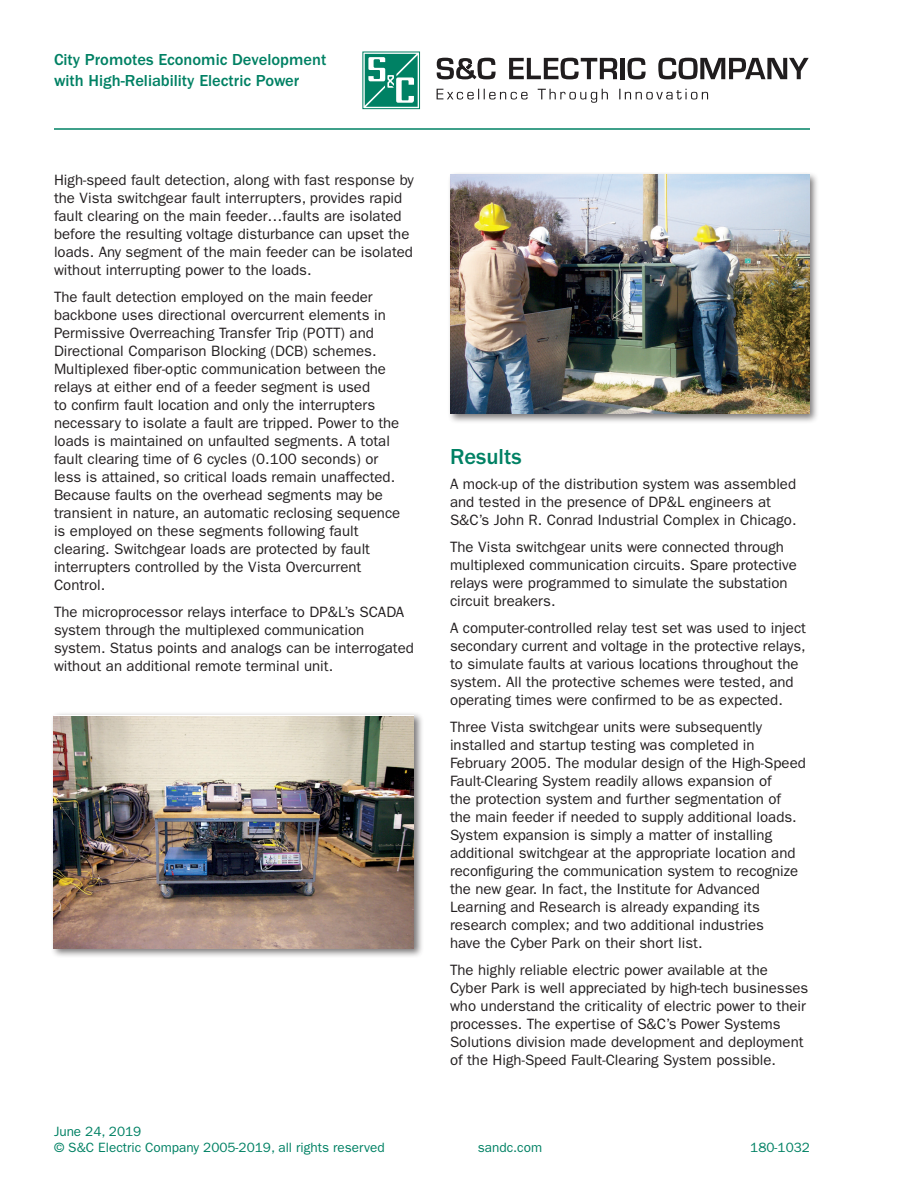
<style>
.page{position:relative;width:918px;height:1188px;background:#fff}
.page>*{position:absolute;margin:0;border:0;box-sizing:border-box;transform-origin:0 0}
.Subheads-Challenge-S{font:500 22.5px "ITC Franklin Gothic Std";color:#008164}
.Page_2_Small_Page_He{font:500 16.5px/21px "ITC Franklin Gothic Std";color:#008164}
.Body{font:15px/18px "ITC Franklin Gothic Std";color:#231f20}
.Master_Page_Footer{font:13.5px/16.5px "ITC Franklin Gothic Std";color:#008164}
</style>
<div class="page">
<hr style="left:54px;top:128px;width:756px;height:2px;background:#008164">
<svg style="left:437px;top:58px;width:59px;height:21px"></svg>
<svg style="left:509px;top:58px;width:108px;height:21px"></svg>
<div style="left:620px;top:58px;width:5px;height:21px;background:#201d1e"></div>
<svg style="left:628px;top:58px;width:18px;height:21px"></svg>
<svg style="left:658px;top:58px;width:151px;height:21px"></svg>
<svg style="left:437px;top:89px;width:271px;height:14px"></svg>
<div style="left:363px;top:52px;width:57px;height:57px;border:1px solid #008164"></div>
<svg style="left:365px;top:54px;width:53px;height:53px"></svg>
<div style="left:51px;top:711px;width:373px;height:247px;background:#231f20;opacity:.6"></div>
<img style="left:54px;top:717px;width:360px;height:231px">
<div style="left:447px;top:172px;width:372px;height:252px;background:#231f20;opacity:.6"></div>
<img style="left:450px;top:175px;width:360px;height:239px">
<p class="Page_2_Small_Page_He" style="left:54px;top:50px;width:274px">City Promotes Economic Development with High-Reliability Electric Power</p>
<p class="Body" style="left:54px;top:171px;width:361px">High-speed fault detection, along with fast response by the Vista switchgear fault interrupters, provides rapid fault clearing on the main feeder…faults are isolated before the resulting voltage disturbance can upset the loads. Any segment of the main feeder can be isolated without interrupting power to the loads.</p>
<p class="Body" style="left:54px;top:288px;width:348px">The fault detection employed on the main feeder backbone uses directional overcurrent elements in Permissive Overreaching Transfer Trip (POTT) and Directional Comparison Blocking (DCB) schemes.<br>Multiplexed fiber-optic communication between the relays at either end of a feeder segment is used<br>to confirm fault location and only the interrupters necessary to isolate a fault are tripped. Power to the loads is maintained on unfaulted segments. A total fault clearing time of 6 cycles (0.100 seconds) or less is attained, so critical loads remain unaffected.<br>Because faults on the overhead segments may be transient in nature, an automatic reclosing sequence is employed on these segments following fault clearing. Switchgear loads are protected by fault interrupters controlled by the Vista Overcurrent Control.</p>
<p class="Body" style="left:54px;top:603px;width:361px">The microprocessor relays interface to DP&amp;L’s SCADA system through the multiplexed communication system. Status points and analogs can be interrogated without an additional remote terminal unit.</p>
<p class="Master_Page_Footer" style="left:54px;top:1123px;width:332px">June 24, 2019<br>© S&amp;C Electric Company 2005-2019, all rights reserved</p>
<p class="Subheads-Challenge-S" style="left:450px;top:444px;width:73px">Results</p>
<p class="Body" style="left:450px;top:475px;width:348px">A mock-up of the distribution system was assembled and tested in the presence of DP&amp;L engineers at<br>S&amp;C’s John R. Conrad Industrial Complex in Chicago.</p>
<p class="Body" style="left:450px;top:538px;width:348px">The Vista switchgear units were connected through multiplexed communication circuits. Spare protective relays were programmed to simulate the substation circuit breakers.</p>
<p class="Body" style="left:450px;top:619px;width:358px">A computer-controlled relay test set was used to inject secondary current and voltage in the protective relays, to simulate faults at various locations throughout the system. All the protective schemes were tested, and operating times were confirmed to be as expected.</p>
<p class="Body" style="left:450px;top:718px;width:357px">Three Vista switchgear units were subsequently installed and startup testing was completed in February 2005. The modular design of the High-Speed Fault-Clearing System readily allows expansion of<br>the protection system and further segmentation of<br>the main feeder if needed to supply additional loads.<br>System expansion is simply a matter of installing additional switchgear at the appropriate location and reconfiguring the communication system to recognize the new gear. In fact, the Institute for Advanced Learning and Research is already expanding its research complex; and two additional industries<br>have the Cyber Park on their short list.</p>
<p class="Body" style="left:450px;top:961px;width:360px">The highly reliable electric power available at the<br>Cyber Park is well appreciated by high-tech businesses who understand the criticality of electric power to their processes. The expertise of S&amp;C’s Power Systems Solutions division made development and deployment of the High-Speed Fault-Clearing System possible.</p>
<p class="Master_Page_Footer" style="left:478px;top:1140px;width:66px">sandc.com</p>
<p class="Master_Page_Footer" style="left:750px;top:1140px;width:61px">180-1032</p>
</div>
